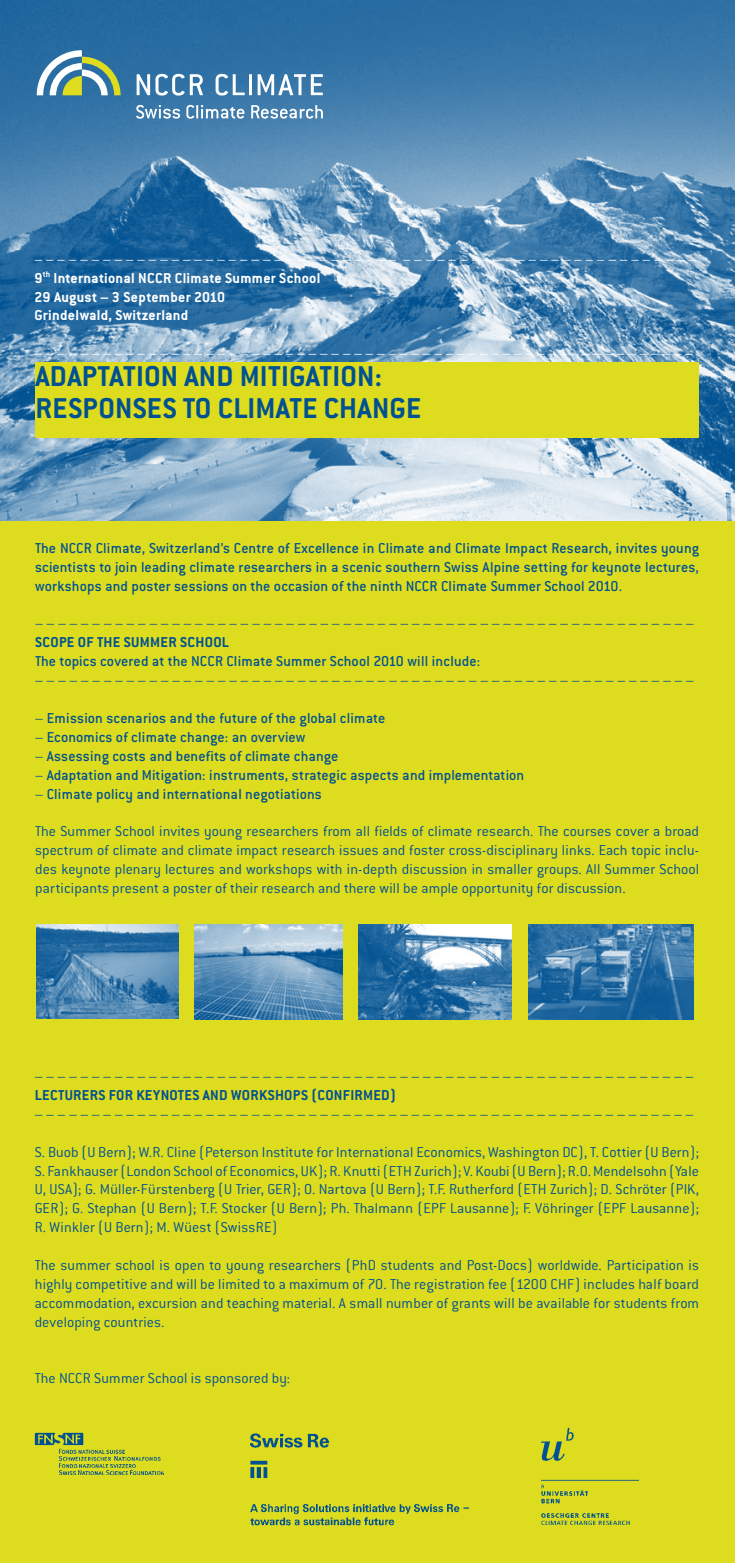
<style>
.page{position:relative;width:735px;height:1563px;background:#fff}
.page>*{position:absolute;margin:0;border:0;box-sizing:border-box;transform-origin:0 0}
.t1{font:700 31.5px/31.5px "Conduit ITC";letter-spacing:.01em;color:#005191}
.t2{font:300 15.75px/18.9px "Conduit ITC";letter-spacing:.005em;color:#005191;text-align:justify}
.t3{font:500 15.75px/18.9px "Conduit ITC";letter-spacing:.005em;color:#005191;text-align:justify}
.t4{font:700 15.75px/18.9px "Conduit ITC";letter-spacing:.02em;color:#fff}
.t5{font:700 15.75px "Conduit ITC";letter-spacing:.02em;color:#005191}
.t6{font:300 15.75px "Conduit ITC";color:#fff}
.s1{font-weight:300}
</style>
<div class="page">
<img style="left:0;top:0;width:734px;height:521px">
<div style="left:35px;top:362px;width:663px;height:76px;background:#dedc1f"></div>
<svg style="left:37px;top:50px;width:83px;height:45px"></svg>
<svg style="left:136px;top:74px;width:67px;height:22px"></svg>
<svg style="left:215px;top:74px;width:29px;height:22px"></svg>
<hr style="left:249px;top:74px;width:3px;height:21px;background:#fff">
<svg style="left:257px;top:74px;width:65px;height:21px"></svg>
<svg style="left:136px;top:105px;width:44px;height:14px"></svg>
<svg style="left:186px;top:105px;width:58px;height:14px"></svg>
<svg style="left:251px;top:105px;width:72px;height:14px"></svg>
<div style="left:0;top:521px;width:734px;height:1042px;background:#dedc1f"></div>
<img style="left:358px;top:924px;width:153px;height:95px">
<img style="left:36px;top:924px;width:143px;height:95px">
<img style="left:194px;top:924px;width:148px;height:95px">
<img style="left:528px;top:924px;width:165px;height:95px">
<img style="left:35px;top:1432px;width:128px;height:42px">
<img style="left:250px;top:1433px;width:218px;height:93px">
<img style="left:541px;top:1428px;width:97px;height:96px">
<p class="t4" style="left:34px;top:249px;width:663px"><span class="s1">– – – – – – – – – – – – – – – – – – – – – – – – – – – – – – – – – – – – – – – – – – – – – – – – – – – – – – – – – – </span>9<sup>TH</sup> INTERNATIONAL NCCR CLIMATE SUMMER SCHOOL<br>29 AUGUST – 3 SEPTEMBER 2010<br>GRINDELWALD, SWITZERLAND</p>
<p class="t6" style="left:34px;top:345px;width:660px">– – – – – – – – – – – – – – – – – – – – – – – – – – – – – – – – – – – – – – – – – – – – – – – – – – – – – – – – – –</p>
<h1 class="t1" style="left:35px;top:360px;width:387px">ADAPTATION AN D MITIGATION:<br>RESPONSES TO CLIMATE CHANGE</h1>
<p class="t3" style="left:35px;top:538px;width:665px">The NCCR Climate, Switzerland’s Centre of Excellence in Climate and Climate Impact Research, invites young scientists to join leading climate researchers in a scenic southern Swiss Alpine setting for keynote lectures, workshops and poster sessions on the occasion of the ninth NCCR Climate Summer School 2010.</p>
<p class="t2" style="left:35px;top:614px;width:660px">– – – – – – – – – – – – – – – – – – – – – – – – – – – – – – – – – – – – – – – – – – – – – – – – – – – – – – – – – –</p>
<p class="t5" style="left:35px;top:633px;width:24px">SCOPE</p>
<p class="t5" style="left:78px;top:633px;width:127px">OF THE SUMMER SCHOOL</p>
<p class="t3" style="left:35px;top:652px;width:446px">The topics covered at the NCCR Climate Summer School 2010 will include:</p>
<p class="t2" style="left:35px;top:671px;width:660px">– – – – – – – – – – – – – – – – – – – – – – – – – – – – – – – – – – – – – – – – – – – – – – – – – – – – – – – – – –</p>
<p class="t3" style="left:35px;top:708px;width:351px"><span class="s1">–</span> Emission scenarios and the future of the global climate</p>
<p class="t3" style="left:35px;top:727px;width:272px"><span class="s1">–</span> Economics of climate change: an overview</p>
<p class="t3" style="left:35px;top:746px;width:304px"><span class="s1">–</span> Assessing costs and benefits of climate change</p>
<p class="t3" style="left:35px;top:765px;width:490px"><span class="s1">–</span> Adaptation and Mitigation: instruments, strategic aspects and implementation</p>
<p class="t3" style="left:35px;top:784px;width:288px"><span class="s1">–</span> Climate policy and international negotiations</p>
<p class="t2" style="left:35px;top:822px;width:665px">The Summer School invites young researchers from all fields of climate research. The courses cover a broad spectrum of climate and climate impact research issues and foster cross-disciplinary links. Each topic inclu&shy;des keynote plenary lectures and workshops with in-depth discussion in smaller groups. All Summer School participants present a poster of their research and there will be ample opportunity for discussion.</p>
<p class="t2" style="left:35px;top:1066px;width:660px">– – – – – – – – – – – – – – – – – – – – – – – – – – – – – – – – – – – – – – – – – – – – – – – – – – – – – – – – – –</p>
<p class="t5" style="left:35px;top:1085px;width:307px">LECTURERS FOR KEYNOTES AN D WORKSHOPS (CONFIR</p>
<p class="t5" style="left:363px;top:1085px;width:34px">MED)</p>
<p class="t2" style="left:35px;top:1104px;width:660px">– – – – – – – – – – – – – – – – – – – – – – – – – – – – – – – – – – – – – – – – – – – – – – – – – – – – – – – – – –</p>
<p class="t2" style="left:35px;top:1142px;width:665px">S. Buob (U Bern); W.R. Cline (Peterson Institute for International Economics, Washington DC), T. Cottier (U Bern); S. Fankhauser (London School of Economics, UK); R. Knutti (ETH Zurich); V. Koubi (U Bern); R.O. Mendelsohn (Yale U, USA); G. Müller-Fürstenberg (U Trier, GER); O. Nartova (U Bern); T.F. Rutherford (ETH Zurich); D. Schröter (PIK, GER); G. Stephan (U Bern); T.F. Stocker (U Bern); Ph. Thalmann (EPF Lausanne); F. Vöhringer (EPF Lausanne); R. Winkler (U Bern); M. Wüest (SwissRE)</p>
<p class="t2" style="left:35px;top:1255px;width:665px">The summer school is open to young researchers (PhD students and Post-Docs) worldwide. Participation is highly competitive and will be limited to a maximum of 70. The registration fee (1200 CHF) includes half board accommodation, excursion and teaching material. A small number of grants will be available for students from developing countries.</p>
<p class="t2" style="left:35px;top:1369px;width:257px">The NCCR Summer School is sponsored by:</p>
</div>
